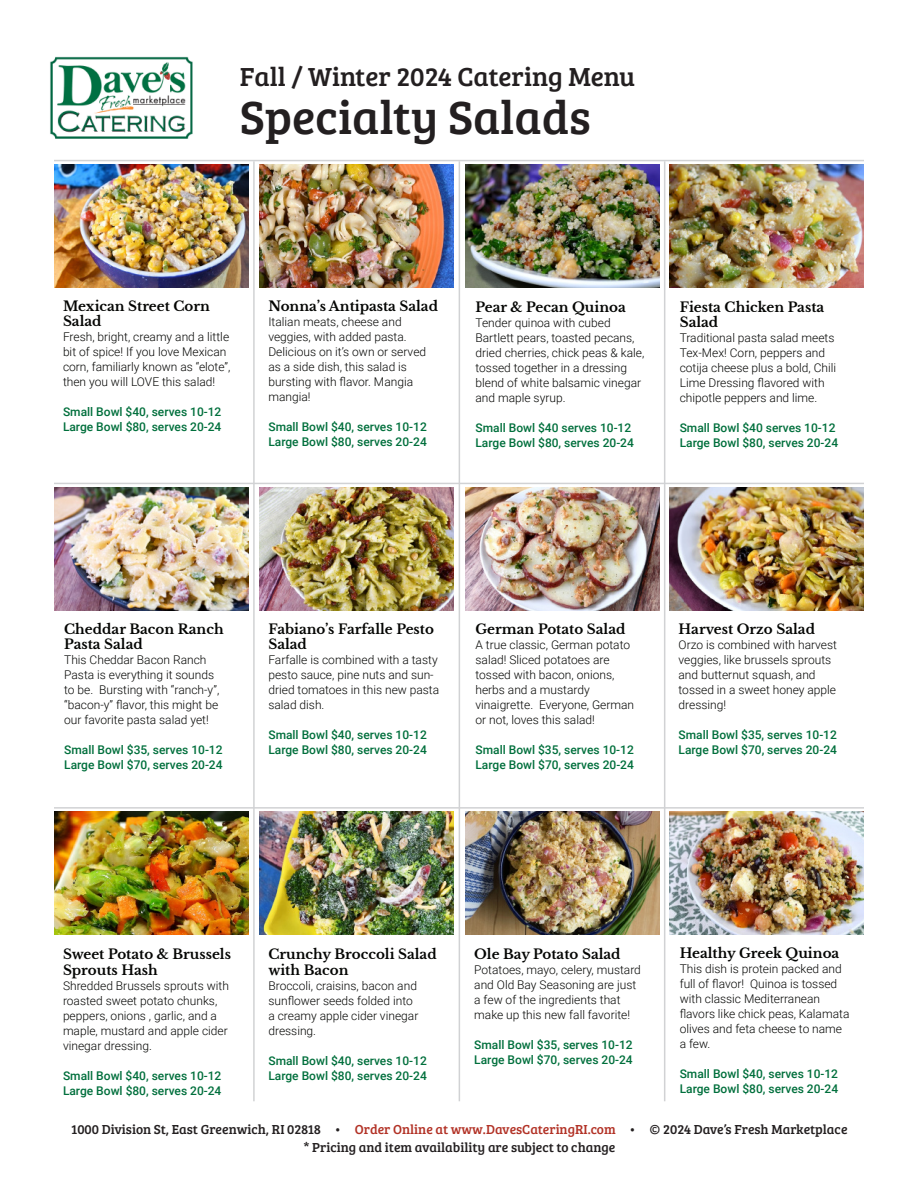
<style>
.page{position:relative;width:918px;height:1188px;background:#fff}
.page>*{position:absolute;margin:0;border:0;box-sizing:border-box;transform-origin:0 0}
.t1{font:48px "Bree Serif";color:#231f20}
.t2{font:27px "Bree Serif";color:#231f20}
.t3{font:700 13.5px/15px "Libre Baskerville";color:#040503}
.t4{font:13.5px "Bree Serif";color:#231f20}
.t5{font:300 12px/15px "Roboto";color:#040503}
.t6{font:500 12px "Roboto";color:#006f3c}
.s1{color:#b23226}
</style>
<div class="page">
<img style="left:259px;top:164px;width:195px;height:124px">
<img style="left:54px;top:811px;width:194px;height:124px">
<img style="left:259px;top:811px;width:195px;height:124px">
<img style="left:465px;top:811px;width:195px;height:124px">
<img style="left:670px;top:487px;width:194px;height:123px">
<img style="left:54px;top:487px;width:194px;height:123px">
<img style="left:670px;top:811px;width:194px;height:124px">
<img style="left:259px;top:487px;width:195px;height:123px">
<img style="left:465px;top:164px;width:195px;height:124px">
<img style="left:670px;top:164px;width:194px;height:124px">
<img style="left:465px;top:487px;width:195px;height:123px">
<img style="left:54px;top:164px;width:194px;height:124px">
<img style="left:50px;top:56px;width:143px;height:83px">
<hr style="left:54px;top:160px;width:810px;height:1px;background:#d1d2d4">
<hr style="left:54px;top:483px;width:810px;height:1px;background:#d1d2d4">
<hr style="left:54px;top:807px;width:810px;height:2px;background:#d1d2d4">
<hr style="left:253px;top:161px;width:2px;height:940px;background:#d1d2d4">
<hr style="left:459px;top:161px;width:1px;height:940px;background:#d1d2d4">
<hr style="left:664px;top:161px;width:1px;height:940px;background:#d1d2d4">
<p class="t2" style="left:240px;top:57px;width:397px">Fall / Winter 2024 Catering Menu</p>
<p class="t1" style="left:240px;top:82px;width:352px">Specialty Salads</p>
<p class="t3" style="left:63px;top:299px;width:149px">Mexican Street Corn<br>Salad</p>
<p class="t5" style="left:63px;top:329px;width:169px">Fresh, bright, creamy and a little bit of spice! If you love Mexican corn, familiarly known as “elote”, then you will LOVE this salad!</p>
<p class="t6" style="left:63px;top:404px;width:160px">Small Bowl $40, serves 10-12</p>
<p class="t6" style="left:63px;top:419px;width:160px">Large Bowl $80, serves 20-24</p>
<p class="t3" style="left:268px;top:299px;width:171px">Nonna’s Antipasta Salad</p>
<p class="t5" style="left:268px;top:314px;width:159px">Italian meats, cheese and veggies, with added pasta.<br>Delicious on it’s own or served as a side dish, this salad is bursting with flavor. Mangia mangia!</p>
<p class="t6" style="left:268px;top:419px;width:160px">Small Bowl $40, serves 10-12</p>
<p class="t6" style="left:268px;top:434px;width:160px">Large Bowl $80, serves 20-24</p>
<p class="t3" style="left:476px;top:299px;width:152px">Pear &amp; Pecan Quinoa</p>
<p class="t5" style="left:476px;top:314px;width:170px">Tender quinoa with cubed<br>Bartlett pears, toasted pecans, dried cherries, chick peas &amp; kale, tossed together in a dressing blend of white balsamic vinegar and maple syrup.</p>
<p class="t6" style="left:476px;top:419px;width:157px">Small Bowl $40 serves 10-12</p>
<p class="t6" style="left:476px;top:434px;width:160px">Large Bowl $80, serves 20-24</p>
<p class="t3" style="left:680px;top:299px;width:146px">Fiesta Chicken Pasta<br>Salad</p>
<p class="t5" style="left:680px;top:329px;width:158px">Traditional pasta salad meets<br>Tex-Mex! Corn, peppers and cotija cheese plus a bold, Chili<br>Lime Dressing flavored with chipotle peppers and lime.</p>
<p class="t6" style="left:680px;top:419px;width:157px">Small Bowl $40 serves 10-12</p>
<p class="t6" style="left:680px;top:434px;width:160px">Large Bowl $80, serves 20-24</p>
<p class="t3" style="left:64px;top:622px;width:161px">Cheddar Bacon Ranch<br>Pasta Salad</p>
<p class="t5" style="left:64px;top:652px;width:157px">This Cheddar Bacon Ranch<br>Pasta is everything it sounds to be. Bursting with “ranch-y”, “bacon-y” flavor, this might be our favorite pasta salad yet!</p>
<p class="t6" style="left:64px;top:741px;width:160px">Small Bowl $35, serves 10-12</p>
<p class="t6" style="left:64px;top:756px;width:160px">Large Bowl $70, serves 20-24</p>
<p class="t3" style="left:268px;top:622px;width:167px">Fabiano’s Farfalle Pesto<br>Salad</p>
<p class="t5" style="left:268px;top:652px;width:172px">Farfalle is combined with a tasty pesto sauce, pine nuts and sun&shy;dried tomatoes in this new pasta salad dish.</p>
<p class="t6" style="left:268px;top:727px;width:160px">Small Bowl $40, serves 10-12</p>
<p class="t6" style="left:268px;top:742px;width:160px">Large Bowl $80, serves 20-24</p>
<p class="t3" style="left:476px;top:622px;width:151px">German Potato Salad</p>
<p class="t5" style="left:476px;top:637px;width:160px">A true classic, German potato salad! Sliced potatoes are tossed with bacon, onions, herbs and a mustardy vinaigrette. Everyone, German or not, loves this salad!</p>
<p class="t6" style="left:476px;top:741px;width:160px">Small Bowl $35, serves 10-12</p>
<p class="t6" style="left:476px;top:756px;width:160px">Large Bowl $70, serves 20-24</p>
<p class="t3" style="left:679px;top:622px;width:138px">Harvest Orzo Salad</p>
<p class="t5" style="left:679px;top:637px;width:160px">Orzo is combined with harvest veggies, like brussels sprouts and butternut squash, and tossed in a sweet honey apple dressing!</p>
<p class="t6" style="left:679px;top:727px;width:160px">Small Bowl $35, serves 10-12</p>
<p class="t6" style="left:679px;top:742px;width:160px">Large Bowl $70, serves 20-24</p>
<p class="t3" style="left:63px;top:946px;width:170px;line-height:16.2px">Sweet Potato &amp; Brussels<br>Sprouts Hash</p>
<p class="t5" style="left:63px;top:978px;width:167px">Shredded Brussels sprouts with roasted sweet potato chunks, peppers, onions , garlic, and a maple, mustard and apple cider vinegar dressing.</p>
<p class="t6" style="left:63px;top:1067px;width:160px">Small Bowl $40, serves 10-12</p>
<p class="t6" style="left:63px;top:1082px;width:160px">Large Bowl $80, serves 20-24</p>
<p class="t3" style="left:268px;top:946px;width:170px;line-height:16.2px">Crunchy Broccoli Salad with Bacon</p>
<p class="t5" style="left:268px;top:978px;width:151px">Broccoli, craisins, bacon and sunflower seeds folded into a creamy apple cider vinegar dressing.</p>
<p class="t6" style="left:268px;top:1052px;width:160px">Small Bowl $40, serves 10-12</p>
<p class="t6" style="left:268px;top:1067px;width:160px">Large Bowl $80, serves 20-24</p>
<p class="t3" style="left:474px;top:946px;width:148px">Ole Bay Potato Salad</p>
<p class="t5" style="left:474px;top:961px;width:168px">Potatoes, mayo, celery, mustard and Old Bay Seasoning are just a few of the ingredients that make up this new fall favorite!</p>
<p class="t6" style="left:474px;top:1036px;width:160px">Small Bowl $35, serves 10-12</p>
<p class="t6" style="left:474px;top:1051px;width:160px">Large Bowl $70, serves 20-24</p>
<p class="t3" style="left:680px;top:946px;width:161px">Healthy Greek Quinoa</p>
<p class="t5" style="left:680px;top:961px;width:171px">This dish is protein packed and full of flavor! Quinoa is tossed with classic Mediterranean flavors like chick peas, Kalamata olives and feta cheese to name a few.</p>
<p class="t6" style="left:680px;top:1065px;width:160px">Small Bowl $40, serves 10-12</p>
<p class="t6" style="left:680px;top:1080px;width:160px">Large Bowl $80, serves 20-24</p>
<p class="t4" style="left:71px;top:1119px;width:778px">1000 Division St, East Greenwich, RI 02818 • <span class="s1">Order Online at www.DavesCateringRI.com</span> • © 2024 Dave’s Fresh Marketplace</p>
<p class="t4" style="left:303px;top:1137px;width:314px">* Pricing and item availability are subject to change</p>
</div>
